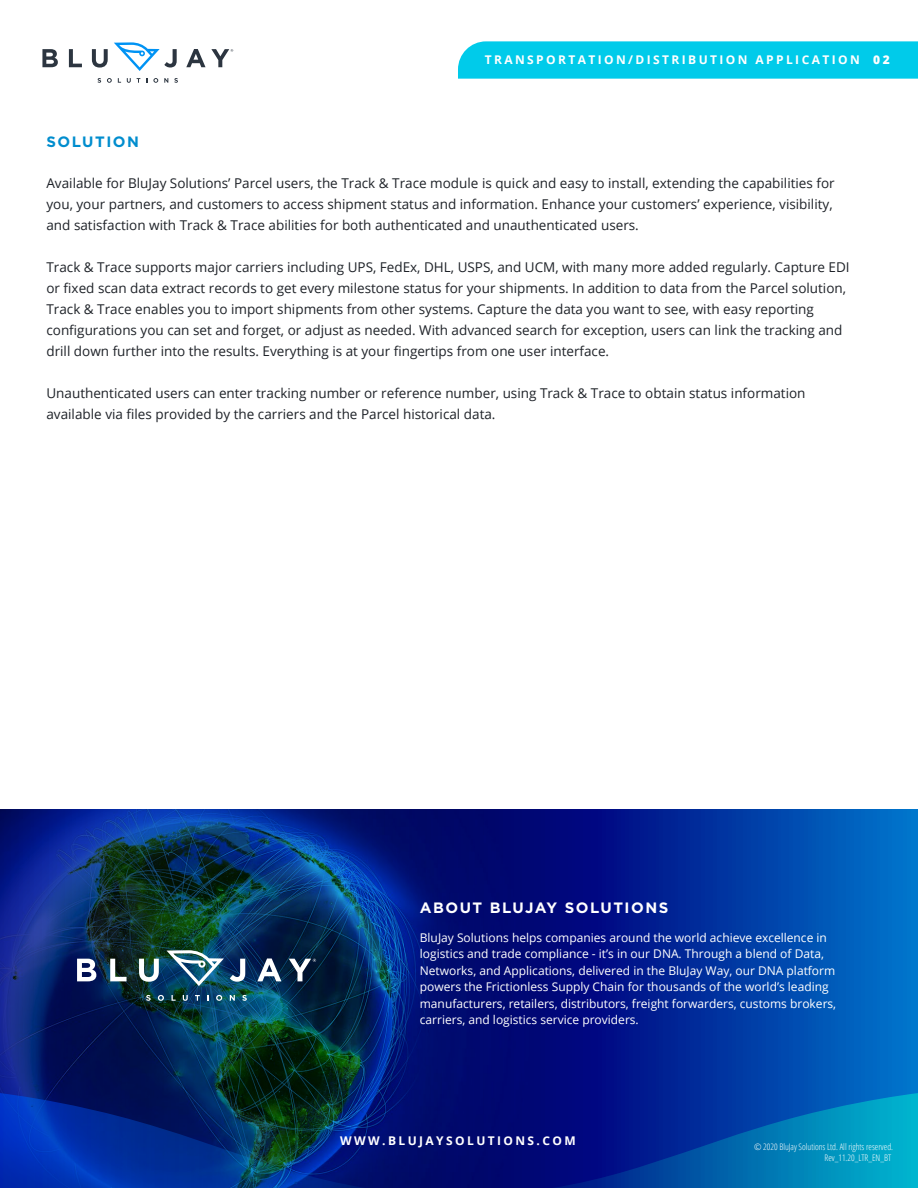
<style>
.page{position:relative;width:918px;height:1188px;background:#fff}
.page>*{position:absolute;margin:0;border:0;box-sizing:border-box;transform-origin:0 0}
.t1{font:700 15px "Gotham";letter-spacing:.1em;color:#fff}
.t2{font:700 15px "Gotham";letter-spacing:.1em;color:#008dce}
.t3{font:13.5px/21px "Open Sans";color:#1e2228}
.t4{font:12px/16.5px "Open Sans";color:#fff}
.t5{font:700 12px "Open Sans";letter-spacing:.2em;color:#fff}
.t6{font:300 condensed 9px/10.8px "Open Sans";color:#fff;text-align:right}
.s1{font-weight:800}
</style>
<div class="page">
<div style="left:458px;top:41px;width:460px;height:38px;background:#00cbea"></div>
<img style="left:0;top:810px;width:918px;height:280px">
<svg style="left:0;top:1090px;width:918px;height:98px;background:#00358b"></svg>
<svg style="left:42px;top:49px;width:16px;height:18px"></svg>
<svg style="left:69px;top:49px;width:13px;height:18px"></svg>
<svg style="left:92px;top:49px;width:16px;height:19px"></svg>
<svg style="left:114px;top:42px;width:63px;height:29px"></svg>
<svg style="left:98px;top:78px;width:3px;height:5px"></svg>
<svg style="left:107px;top:78px;width:5px;height:5px"></svg>
<svg style="left:127px;top:78px;width:4px;height:5px"></svg>
<svg style="left:153px;top:78px;width:5px;height:5px"></svg>
<svg style="left:164px;top:78px;width:4px;height:5px"></svg>
<svg style="left:174px;top:78px;width:4px;height:5px"></svg>
<svg style="left:186px;top:49px;width:47px;height:18px"></svg>
<svg style="left:77px;top:959px;width:19px;height:22px"></svg>
<svg style="left:110px;top:959px;width:17px;height:22px"></svg>
<svg style="left:139px;top:959px;width:20px;height:23px"></svg>
<svg style="left:230px;top:959px;width:15px;height:23px"></svg>
<svg style="left:257px;top:959px;width:24px;height:22px"></svg>
<svg style="left:166px;top:950px;width:58px;height:36px"></svg>
<svg style="left:146px;top:995px;width:5px;height:6px"></svg>
<svg style="left:158px;top:995px;width:6px;height:6px"></svg>
<svg style="left:172px;top:995px;width:4px;height:6px"></svg>
<svg style="left:183px;top:995px;width:5px;height:6px"></svg>
<svg style="left:195px;top:995px;width:5px;height:6px"></svg>
<svg style="left:207px;top:995px;width:2px;height:6px"></svg>
<svg style="left:216px;top:995px;width:6px;height:6px"></svg>
<svg style="left:230px;top:995px;width:5px;height:6px"></svg>
<svg style="left:242px;top:995px;width:5px;height:6px"></svg>
<svg style="left:289px;top:959px;width:27px;height:22px"></svg>
<p class="t2" style="left:46px;top:132px;width:94px">SOLUTION</p>
<p class="t5" style="left:485px;top:52px;width:407px">TRANSPORTATION/DISTRIBUTION APPLICATION <span class="s1">02</span></p>
<p class="t3" style="left:46px;top:172px;width:790px">Available for BluJay Solutions’ Parcel users, the Track &amp; Trace module is quick and easy to install, extending the capabilities for you, your partners, and customers to access shipment status and information. Enhance your customers’ experience, visibility, and satisfaction with Track &amp; Trace abilities for both authenticated and unauthenticated users.</p>
<p class="t3" style="left:46px;top:256px;width:805px">Track &amp; Trace supports major carriers including UPS, FedEx, DHL, USPS, and UCM, with many more added regularly. Capture EDI or fixed scan data extract records to get every milestone status for your shipments. In addition to data from the Parcel solution, Track &amp; Trace enables you to import shipments from other systems. Capture the data you want to see, with easy reporting configurations you can set and forget, or adjust as needed. With advanced search for exception, users can link the tracking and drill down further into the results. Everything is at your fingertips from one user interface.</p>
<p class="t3" style="left:46px;top:382px;width:761px">Unauthenticated users can enter tracking number or reference number, using Track &amp; Trace to obtain status information available via files provided by the carriers and the Parcel historical data.</p>
<p class="t1" style="left:420px;top:897px;width:250px">ABOUT BLUJAY SOLUTIONS</p>
<p class="t4" style="left:420px;top:929px;width:418px">BluJay Solutions helps companies around the world achieve excellence in logistics and trade compliance - it’s in our DNA. Through a blend of Data, Networks, and Applications, delivered in the BluJay Way, our DNA platform powers the Frictionless Supply Chain for thousands of the world’s leading manufacturers, retailers, distributors, freight forwarders, customs brokers, carriers, and logistics service providers.</p>
<p class="t5" style="left:340px;top:1132px;width:237px">WWW.BLUJAYSOLUTIONS.COM</p>
<p class="t6" style="left:754px;top:1141px;width:141px">© 2020 BluJay Solutions Ltd. All rights reserved.<br>Rev_11.20_LTR_EN_BT</p>
</div>
